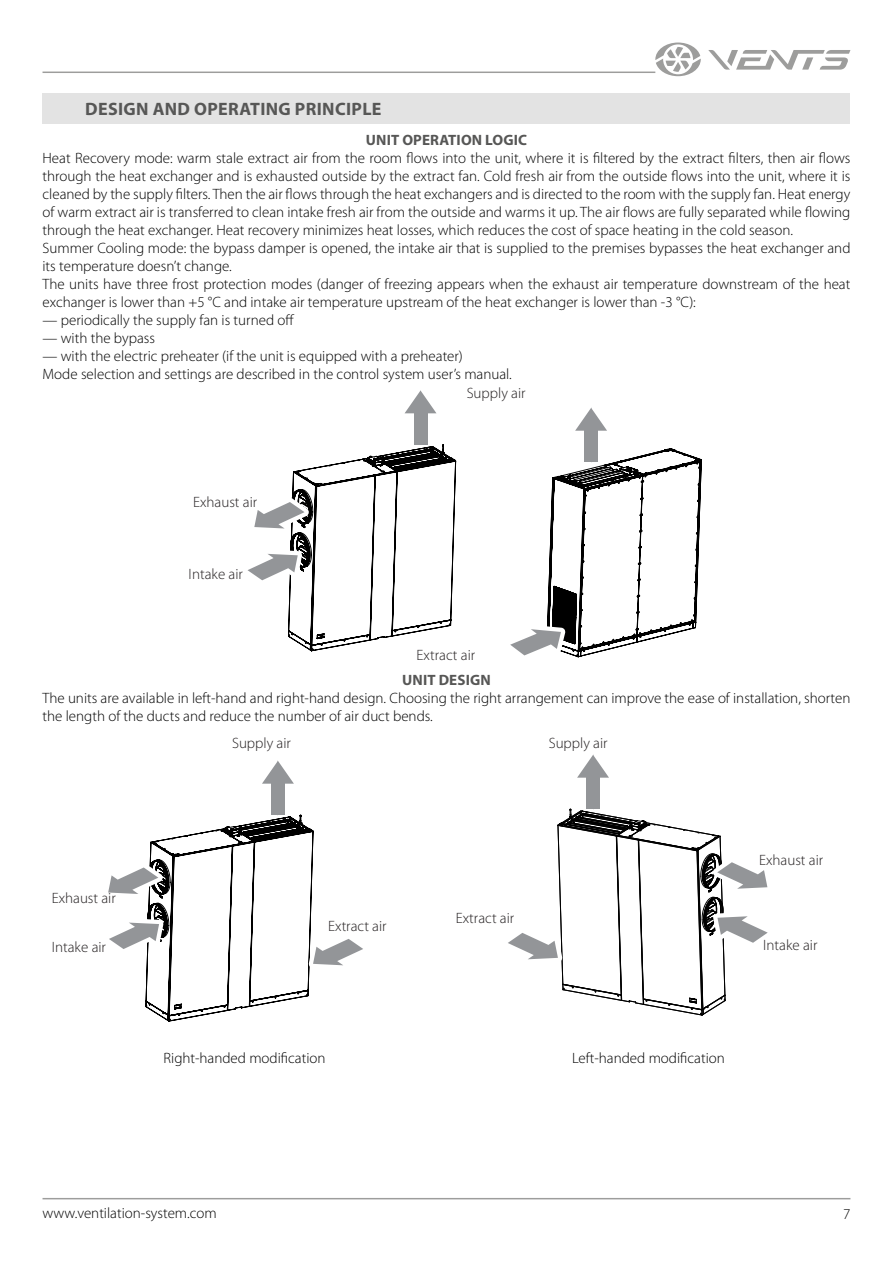
<style>
.page{position:relative;width:893px;height:1263px;background:#fff}
.page>*{position:absolute;margin:0;border:0;box-sizing:border-box;transform-origin:0 0}
.t1{font:700 18px "Myriad Pro";letter-spacing:.02em;color:#575756}
.t2{font:300 15px/18px "Myriad Pro";color:#000}
.t3{font:300 15px "Myriad Pro";color:#231f20}
.t4{font:700 15px "Myriad Pro";letter-spacing:.01em;color:#575756}
</style>
<div class="page">
<hr style="left:43px;top:1198px;width:807px;height:1px;background:#9d9d9c">
<hr style="left:43px;top:72px;width:612px;height:1px;background:#9d9d9c">
<svg style="left:708px;top:50px;width:142px;height:20px"></svg>
<svg style="left:655px;top:43px;width:46px;height:33px"></svg>
<div style="left:43px;top:93px;width:807px;height:31px;background:#e3e3e3"></div>
<svg style="left:510px;top:448px;width:192px;height:210px"></svg>
<svg style="left:247px;top:444px;width:209px;height:207px"></svg>
<div style="left:414px;top:410px;width:13px;height:35px;background:#939598"></div>
<svg style="left:405px;top:390px;width:31px;height:23px"></svg>
<div style="left:584px;top:428px;width:14px;height:34px;background:#939598"></div>
<svg style="left:575px;top:408px;width:32px;height:23px"></svg>
<svg style="left:108px;top:814px;width:255px;height:208px"></svg>
<div style="left:271px;top:781px;width:13px;height:34px;background:#939598"></div>
<svg style="left:262px;top:761px;width:32px;height:23px"></svg>
<svg style="left:508px;top:808px;width:260px;height:208px"></svg>
<div style="left:586px;top:775px;width:14px;height:34px;background:#939598"></div>
<svg style="left:577px;top:755px;width:32px;height:23px"></svg>
<p class="t1" style="left:85px;top:97px;width:298px">DESIGN AND OPERATING PRINCIPLE</p>
<p class="t4" style="left:366px;top:130px;width:163px">UNIT OPERATION LOGIC</p>
<p class="t2" style="left:43px;top:149px;width:809px">Heat Recovery mode: warm stale extract air from the room flows into the unit, where it is filtered by the extract filters, then air flows through the heat exchanger and is exhausted outside by the extract fan. Cold fresh air from the outside flows into the unit, where it is cleaned by the supply filters. Then the air flows through the heat exchangers and is directed to the room with the supply fan. Heat energy of warm extract air is transferred to clean intake fresh air from the outside and warms it up. The air flows are fully separated while flowing through the heat exchanger. Heat recovery minimizes heat losses, which reduces the cost of space heating in the cold season.<br>Summer Cooling mode: the bypass damper is opened, the intake air that is supplied to the premises bypasses the heat exchanger and its temperature doesn’t change.<br>The units have three frost protection modes (danger of freezing appears when the exhaust air temperature downstream of the heat exchanger is lower than +5 °C and intake air temperature upstream of the heat exchanger is lower than -3 °C):</p>
<p class="t2" style="left:43px;top:311px;width:253px">— periodically the supply fan is turned off</p>
<p class="t2" style="left:43px;top:329px;width:114px">— with the bypass</p>
<p class="t2" style="left:43px;top:347px;width:471px">— with the electric preheater (if the unit is equipped with a preheater)<br>Mode selection and settings are described in the control system user’s manual.</p>
<p class="t3" style="left:193px;top:494px;width:66px">Exhaust air</p>
<p class="t3" style="left:189px;top:566px;width:56px">Intake air</p>
<p class="t3" style="left:467px;top:385px;width:60px">Supply air</p>
<p class="t3" style="left:417px;top:647px;width:60px">Extract air</p>
<p class="t4" style="left:402px;top:670px;width:90px">UNIT DESIGN</p>
<p class="t2" style="left:43px;top:689px;width:809px">The units are available in left-hand and right-hand design. Choosing the right arrangement can improve the ease of installation, shorten the length of the ducts and reduce the number of air duct bends.</p>
<p class="t3" style="left:52px;top:890px;width:66px">Exhaust air</p>
<p class="t3" style="left:52px;top:938px;width:56px">Intake air</p>
<p class="t3" style="left:232px;top:735px;width:60px">Supply air</p>
<p class="t3" style="left:549px;top:735px;width:60px">Supply air</p>
<p class="t3" style="left:328px;top:917px;width:60px">Extract air</p>
<p class="t3" style="left:456px;top:909px;width:60px">Extract air</p>
<p class="t3" style="left:759px;top:851px;width:66px">Exhaust air</p>
<p class="t3" style="left:763px;top:936px;width:56px">Intake air</p>
<p class="t2" style="left:164px;top:1049px;width:163px">Right-handed modification</p>
<p class="t2" style="left:572px;top:1049px;width:154px">Left-handed modification</p>
<p class="t2" style="left:43px;top:1204px;width:176px">www.ventilation-system.com</p>
<p class="t2" style="left:843px;top:1205px;width:9px">7</p>
</div>
